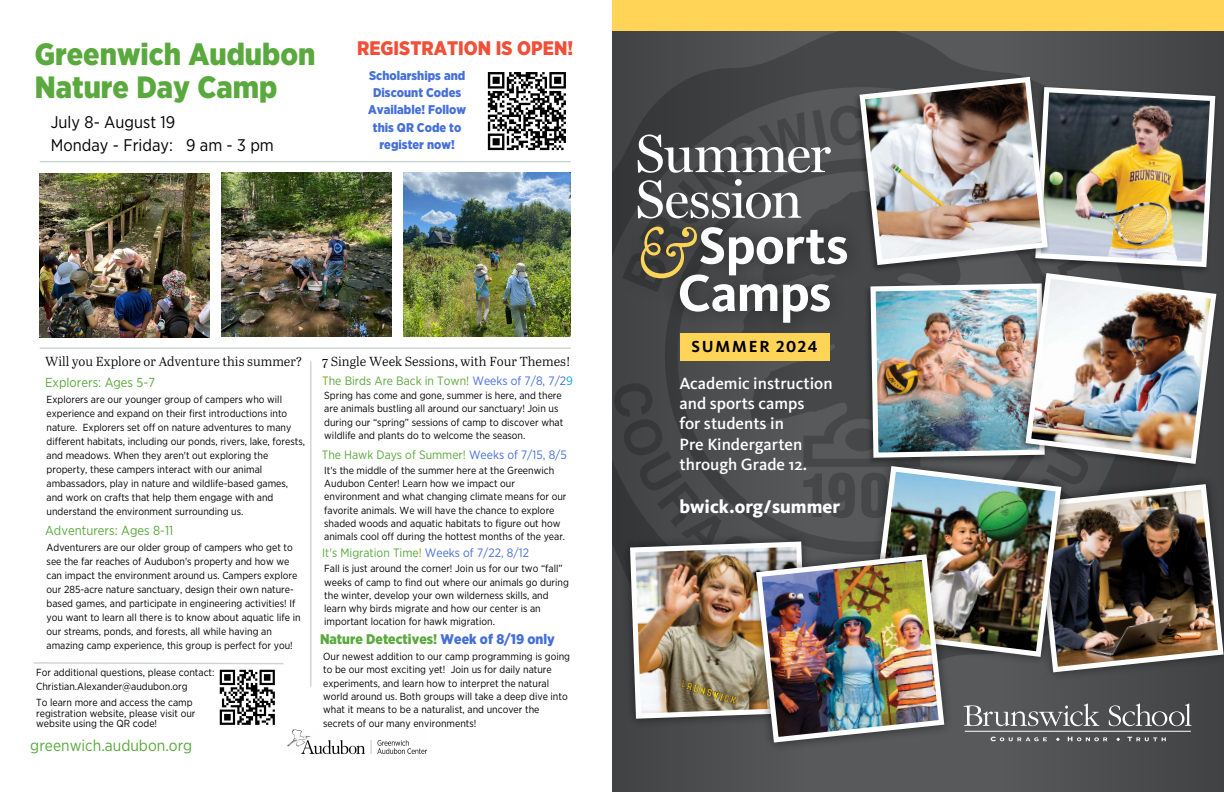
<style>
.page{position:relative;width:1224px;height:792px;background:#fff}
.page>*{position:absolute;margin:0;border:0;box-sizing:border-box;transform-origin:0 0}
.t1{font:italic 76.8px "Adobe Garamond Pro";color:#ffd457}
.t2{font:54px/45.7px "Miller Display";letter-spacing:-.02em;color:#fff}
.t3{font:700 53.8px/47.4px "Kievit OT";letter-spacing:-.015em;color:#fff;text-align:center}
.t4{font:900 30.8px/32.9px "Gotham Narrow";color:#5aa93e}
.t5{font:900 19.6px "Gotham Narrow";color:#f14f37}
.t6{font:800 19px "Kievit OT";color:#fff}
.t7{font:500 16.9px/20.3px "Kievit OT";color:#fff}
.t8{font:16.8px/23.1px "Gotham Narrow";color:#000}
.t9{font:700 16.7px "Kievit OT";letter-spacing:.11em;color:#000}
.t10{font:15.9px "Gotham Narrow";color:#5aa93e}
.t11{font:900 14px "Gotham Narrow";color:#5aa93e}
.t12{font:13.1px "Abril Text Lt";color:#000}
.t13{font:13.1px "Gotham Narrow";color:#5aa93e}
.t14{font:900 12.6px/17.4px "Gotham Narrow";color:#4670d9;text-align:center}
.t15{font:12.1px "Gotham Narrow";color:#5aa93e}
.t16{font:10.3px/13.3px "Gotham Narrow";color:#000}
.s1{color:#7ba701}
.s2{color:#4670d9}
.s3{color:#0aa8e3}
.s4{font-size:16.5px}
</style>
<div class="page">
<img style="left:288px;top:730px;width:139px;height:24px">
<hr style="left:40px;top:161px;width:531px;height:1px;background:#cad4d1">
<img style="left:40px;top:173px;width:170px;height:164px">
<img style="left:221px;top:173px;width:170px;height:164px">
<img style="left:404px;top:173px;width:166px;height:164px">
<hr style="left:40px;top:347px;width:531px;height:2px;background:#cad4d1">
<hr style="left:310px;top:361px;width:1px;height:326px;background:#cad4d1">
<svg style="left:33px;top:662px;width:251px;height:3px"></svg>
<img style="left:219px;top:669px;width:56px;height:56px">
<svg style="left:487px;top:72px;width:79px;height:79px"></svg>
<div style="left:1003px;top:0;width:221px;height:792px;background:#4b4c4e"></div>
<svg style="left:806px;top:31px;width:226px;height:43px;background:#4d4e50"></svg>
<div style="left:612px;top:0;width:194px;height:792px;background:#4a4b4d"></div>
<div style="left:612px;top:0;width:612px;height:31px;background:#ffd457"></div>
<div style="left:747px;top:545px;width:207px;height:207px;background:#58595b"></div>
<img style="left:613px;top:74px;width:611px;height:671px">
<h3 class="t4" style="left:35px;top:37px;width:282px">Greenwich Audubon<br>Nature Day Camp</h3>
<h3 class="t8" style="left:51px;top:111px;width:225px">July 8- August 19<br>Monday - Friday: 9 am - 3 pm</h3>
<h3 class="t5" style="left:357px;top:35px;width:218px">REGISTRATION IS OPEN!</h3>
<p class="t14" style="left:368px;top:66px;width:100px">Scholarships and<br>Discount Codes<br>Available! Follow this QR Code to register now!</p>
<p class="t12" style="left:45px;top:352px;width:259px">Will you Explore or Adventure this summer?</p>
<p class="t13" style="left:45px;top:374px;width:111px">Explorers: Ages 5-7</p>
<p class="t12" style="left:322px;top:352px;width:250px">7 Single Week Sessions, with Four Themes!</p>
<p class="t15" style="left:322px;top:374px;width:252px"><span class="s1">T</span>he Birds Are Back in Town! <span class="s2">Weeks of 7/8, 7/2</span><span class="s3">9</span></p>
<p class="t16" style="left:47px;top:392px;width:260px;line-height:14px">Explorers are our younger group of campers who will experience and expand on their first introductions into nature. Explorers set off on nature adventures to many different habitats, including our ponds, rivers, lake, forests, and meadows. When they aren't out exploring the property, these campers interact with our animal ambassadors, play in nature and wildlife-based games, and work on crafts that help them engage with and understand the environment surrounding us.</p>
<p class="t16" style="left:47px;top:540px;width:256px;line-height:14px">Adventurers are our older group of campers who get to see the far reaches of Audubon's property and how we can impact the environment around us. Campers explore our 285-acre nature sanctuary, design their own nature&shy;based games, and participate in engineering activities! If you want to learn all there is to know about aquatic life in our streams, ponds, and forests, all while having an amazing camp experience, this group is perfect for you!</p>
<p class="t13" style="left:45px;top:522px;width:130px">Adventurers: Ages 8-11</p>
<p class="t16" style="left:36px;top:665px;width:180px;line-height:14px">For additional questions, please contact:<br>Christian.Alexander@audubon.org</p>
<p class="t16" style="left:36px;top:697px;width:161px;line-height:10.5px">To learn more and access the camp registration website, please visit our website using the QR code!</p>
<h3 class="t10" style="left:30px;top:736px;width:164px">greenwich.audubon.org</h3>
<p class="t16" style="left:324px;top:389px;width:241px">Spring has come and gone, summer is here, and there are animals bustling all around our sanctuary! Join us during our “spring” sessions of camp to discover what wildlife and plants do to welcome the season.</p>
<p class="t16" style="left:324px;top:463px;width:244px">It's the middle of the summer here at the Greenwich Audubon Center! Learn how we impact our environment and what changing climate means for our favorite animals. We will have the chance to explore shaded woods and aquatic habitats to figure out how animals cool off during the hottest months of the year.</p>
<p class="t16" style="left:324px;top:562px;width:246px">Fall is just around the corner! Join us for our two “fall” weeks of camp to find out where our animals go during the winter, develop your own wilderness skills, and learn why birds migrate and how our center is an important location for hawk migration.</p>
<p class="t15" style="left:322px;top:447px;width:247px">The Hawk Days of Summer! <span class="s2">Weeks of 7/15, 8/5</span></p>
<p class="t15" style="left:322px;top:546px;width:208px">It's Migration Time<span class="s1">!</span> <span class="s2">Weeks of 7/22, 8/12</span></p>
<h3 class="t11" style="left:320px;top:630px;width:236px">Nature Detectives! <span class="s2">Week of 8/19 only</span></h3>
<p class="t16" style="left:323px;top:650px;width:249px">Our newest addition to our camp programming is going to be our most exciting yet! Join us for daily nature experiments, and learn how to interpret the natural world around us. Both groups will take a deep dive into what it means to be a naturalist, and uncover the secrets of our many environments!</p>
<h2 class="t2" style="left:635px;top:132px;width:197px">Summer<br>Session</h2>
<h1 class="t1" style="left:632px;top:207px;width:58px">&amp;</h1>
<h3 class="t3" style="left:678px;top:222px;width:173px">Sports<br>Camps</h3>
<h3 class="t9" style="left:692px;top:337px;width:127px">SUMMER <span class="s4">2024</span></h3>
<h3 class="t7" style="left:680px;top:373px;width:155px">Academic instruction and sports camps<br>for students in<br>Pre Kindergarten through Grade 12.</h3>
<h3 class="t6" style="left:680px;top:495px;width:162px">bwick.org/summer</h3>
</div>
